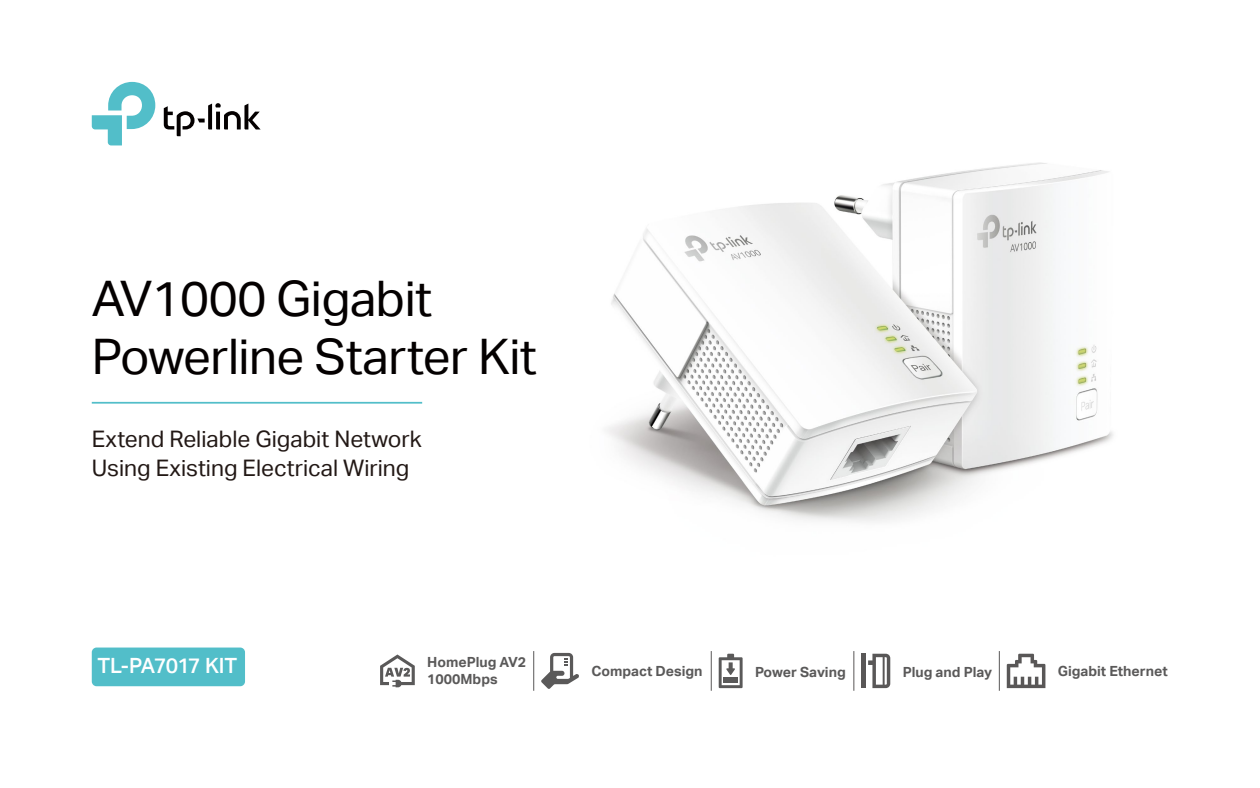
<style>
.page{position:relative;width:1260px;height:788px;background:#fff}
.page>*{position:absolute;margin:0;border:0;box-sizing:border-box;transform-origin:0 0}
.t1{font:49px/58.6px "TP Link Aktiv Regular";letter-spacing:-.01em;color:#040000}
.t2{font:22.75px/28.9px "TP Link Aktiv Regular";color:#221815}
.t3{font:21px "TP Link Aktiv Medium";letter-spacing:-.04em;color:#fff}
.t4{font:14px/16.8px "TP Link Aktiv Bold";color:#5a5959}
</style>
<div class="page">
<img style="left:607px;top:163px;width:506px;height:359px">
<div style="left:92px;top:647px;width:153px;height:39px;background:#52bec9;border-radius:5px"></div>
<svg style="left:92px;top:82px;width:63px;height:63px"></svg>
<svg style="left:164px;top:103px;width:97px;height:33px"></svg>
<hr style="left:92px;top:402px;width:330px;height:1px;background:#52bec9">
<hr style="left:853px;top:651px;width:1px;height:39px;background:#595757">
<hr style="left:999px;top:651px;width:1px;height:39px;background:#595757">
<hr style="left:711px;top:651px;width:1px;height:39px;background:#595757">
<hr style="left:533px;top:651px;width:1px;height:39px;background:#595757">
<svg style="left:868px;top:653px;width:22px;height:35px"></svg>
<div style="left:861px;top:653px;width:5px;height:35px;background:#595757"></div>
<svg style="left:541px;top:653px;width:38px;height:36px"></svg>
<svg style="left:719px;top:653px;width:24px;height:35px"></svg>
<svg style="left:1007px;top:653px;width:38px;height:35px"></svg>
<svg style="left:380px;top:654px;width:35px;height:33px"></svg>
<h1 class="t1" style="left:92px;top:269px;width:447px">AV1000 Gigabit<br>Powerline Starter Kit</h1>
<h2 class="t2" style="left:92px;top:425px;width:332px">Extend Reliable Gigabit Network<br>Using Existing Electrical Wiring</h2>
<h3 class="t3" style="left:97px;top:653px;width:141px">TL-PA7017 KIT</h3>
<p class="t4" style="left:427px;top:654px;width:101px">HomePlug AV2<br>1000Mbps</p>
<p class="t4" style="left:591px;top:662px;width:113px">Compact Design</p>
<p class="t4" style="left:755px;top:663px;width:92px">Power Saving</p>
<p class="t4" style="left:903px;top:663px;width:91px">Plug and Play</p>
<p class="t4" style="left:1058px;top:663px;width:111px">Gigabit Ethernet</p>
</div>
